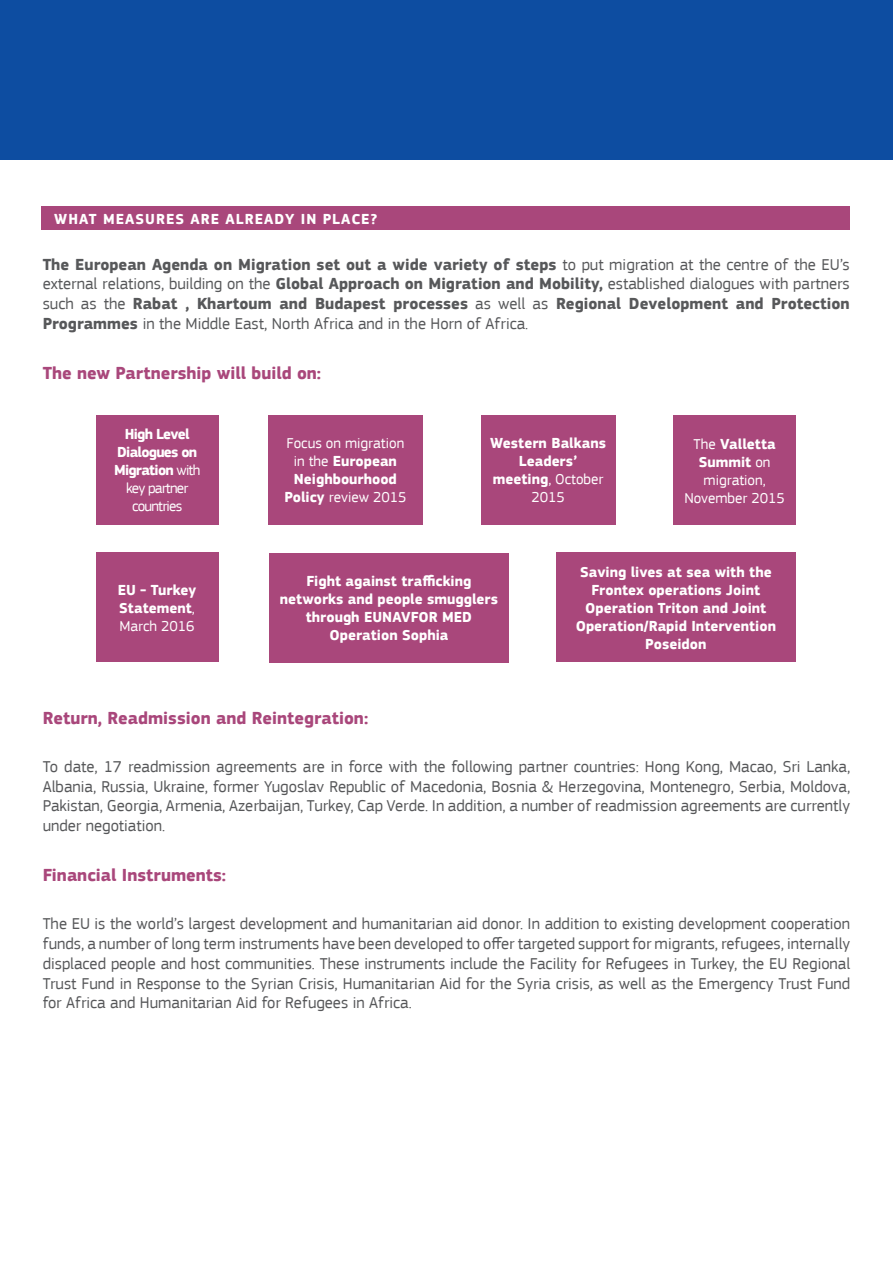
<style>
.page{position:relative;width:893px;height:1263px;background:#fff}
.page>*{position:absolute;margin:0;border:0;box-sizing:border-box;transform-origin:0 0}
.t1{font:700 18px "EC Square Sans Pro";color:#a9477b}
.t2{font:16.5px/19.8px "EC Square Sans Pro";color:#57585a;text-align:justify}
.t3{font:700 16.5px/19.8px "EC Square Sans Pro";color:#57585a;text-align:justify}
.t4{font:700 15px/18px "EC Square Sans Pro";color:#fff;text-align:center}
.t5{font:15px/18px "EC Square Sans Pro";color:#fff;text-align:center}
.t6{font:700 15px/18px "EC Square Sans Pro";letter-spacing:-.05em;color:#fff;text-align:center}
.t7{font:700 15px "EC Square Sans Pro";letter-spacing:.07em;color:#fff}
.s1{font-weight:400}
.s2{font-weight:700}
</style>
<div class="page">
<div style="left:0;top:0;width:893px;height:160px;background:#0d4da1"></div>
<div style="left:268px;top:415px;width:155px;height:109px;background:#a9477b"></div>
<div style="left:269px;top:553px;width:240px;height:109px;background:#a9477b"></div>
<div style="left:556px;top:552px;width:240px;height:110px;background:#a9477b"></div>
<div style="left:96px;top:415px;width:122px;height:109px;background:#a9477b"></div>
<div style="left:674px;top:416px;width:122px;height:109px;background:#a9477b"></div>
<div style="left:96px;top:552px;width:122px;height:110px;background:#a9477b"></div>
<div style="left:481px;top:415px;width:134px;height:109px;background:#a9477b"></div>
<div style="left:41px;top:207px;width:809px;height:23px;background:#a9477b"></div>
<p class="t7" style="left:54px;top:210px;width:324px">WHAT MEASURES ARE ALREADY IN PLACE?</p>
<p class="t3" style="left:43px;top:255px;width:809px">The European Agenda on Migration set out a wide variety of steps <span class="s1">to put migration at the centre of the EU’s external relations, building on the</span> Global Approach on Migration and Mobility, <span class="s1">established dialogues with partners such as the</span> Rabat , Khartoum and Budapest processes <span class="s1">as well as</span> Regional Development and Protection Programmes <span class="s1">in the Middle East, North Africa and in the Horn of Africa.</span></p>
<p class="t1" style="left:43px;top:362px;width:280px">The new Partnership will build on:</p>
<p class="t6" style="left:114px;top:426px;width:88px">High Level<br>Dialogues on<br>Migration <span class="s1">with key partner countries</span></p>
<p class="t5" style="left:684px;top:435px;width:102px">The <span class="s2">Valletta<br>Summit</span> on migration,<br>November 2015</p>
<p class="t4" style="left:490px;top:435px;width:117px">Western Balkans<br>Leaders’ meeting<span class="s1">, October<br>2015</span></p>
<p class="t5" style="left:284px;top:434px;width:124px">Focus on migration in the <span class="s2">European<br>Neighbourhood<br>Policy</span> review 2015</p>
<p class="t4" style="left:118px;top:581px;width:80px;text-align:justify">EU - Turkey Statement<span class="s1">, March 2016</span></p>
<p class="t4" style="left:280px;top:573px;width:220px">Fight against trafficking networks and people smugglers through EUNAVFOR MED<br>Operation Sophia</p>
<p class="t4" style="left:576px;top:563px;width:202px">Saving lives at sea with the<br>Frontex operations Joint<br>Operation Triton and Joint<br>Operation/Rapid Intervention<br>Poseidon</p>
<p class="t1" style="left:43px;top:707px;width:327px">Return, Readmission and Reintegration:</p>
<p class="t2" style="left:43px;top:756px;width:809px">To date, 17 readmission agreements are in force with the following partner countries: Hong Kong, Macao, Sri Lanka, Albania, Russia, Ukraine, former Yugoslav Republic of Macedonia, Bosnia &amp; Herzegovina, Montenegro, Serbia, Moldova, Pakistan, Georgia, Armenia, Azerbaijan, Turkey, Cap Verde. In addition, a number of readmission agreements are currently under negotiation.</p>
<p class="t1" style="left:43px;top:864px;width:185px">Financial Instruments:</p>
<p class="t2" style="left:43px;top:914px;width:809px">The EU is the world’s largest development and humanitarian aid donor. In addition to existing development cooperation funds, a number of long term instruments have been developed to offer targeted support for migrants, refugees, internally displaced people and host communities. These instruments include the Facility for Refugees in Turkey, the EU Regional Trust Fund in Response to the Syrian Crisis, Humanitarian Aid for the Syria crisis, as well as the Emergency Trust Fund for Africa and Humanitarian Aid for Refugees in Africa.</p>
</div>
